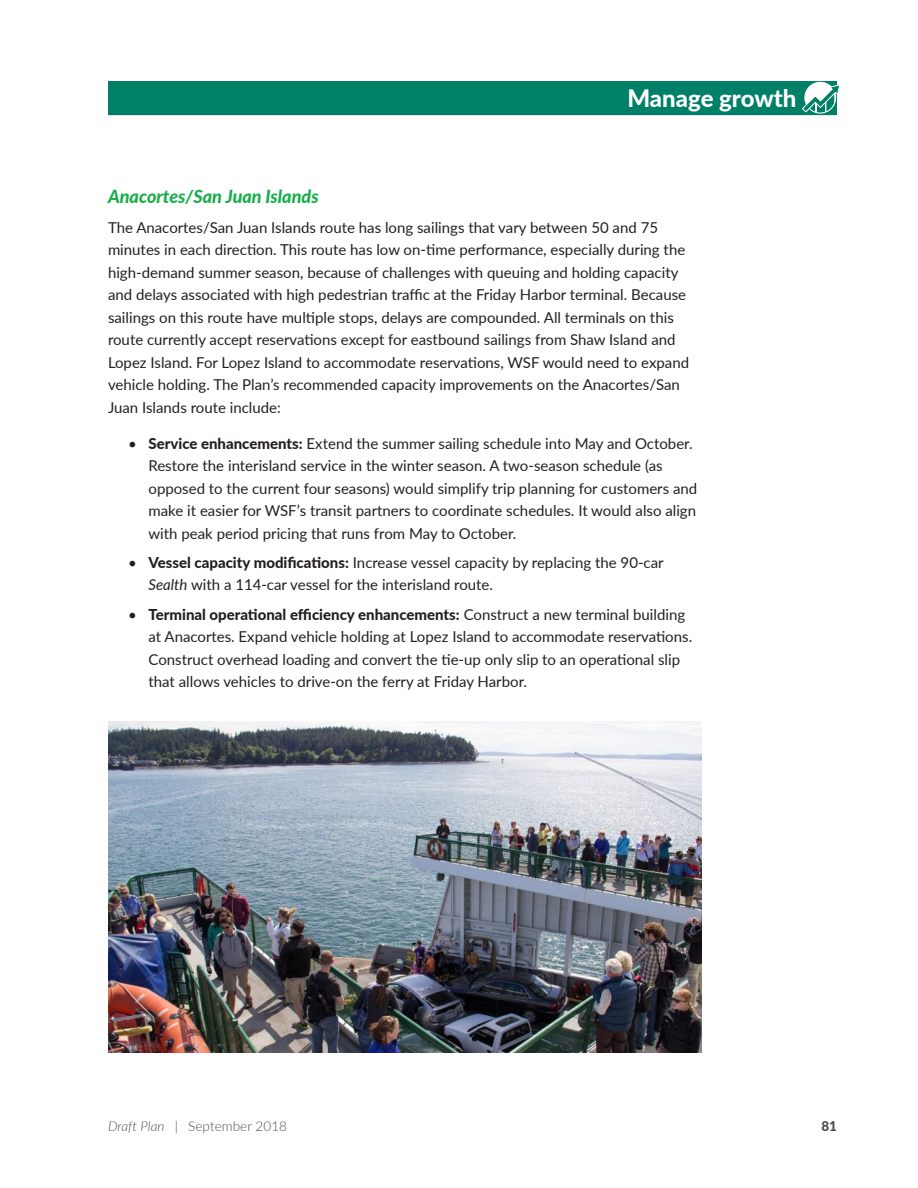
<style>
.page{position:relative;width:918px;height:1188px;background:#fff}
.page>*{position:absolute;margin:0;border:0;box-sizing:border-box;transform-origin:0 0}
.t1{font:800 24px "Lato";color:#fff}
.t2{font:italic 800 18px "Lato";color:#1aae4b}
.t3{font:15px/22.5px "Lato";color:#231f20}
.t4{font:300 13.5px "Lato";letter-spacing:.005em;color:#4b4c4d}
.t5{font:800 13.5px "Lato";color:#4b4c4d}
.s1{font-weight:800}
.s2{font-style:italic}
</style>
<div class="page">
<hr style="left:108px;top:114px;width:729px;height:1px;background:#a0a1a0">
<div style="left:108px;top:81px;width:729px;height:33px;background:#008066"></div>
<div style="left:804px;top:82px;width:32px;height:32px;border:1px solid #fff;border-radius:50%"></div>
<svg style="left:802px;top:84px;width:38px;height:29px"></svg>
<img style="left:108px;top:721px;width:594px;height:332px">
<h1 class="t1" style="left:627px;top:81px;width:171px">Manage growth</h1>
<p class="t2" style="left:108px;top:184px;width:212px">Anacortes/San Juan Islands</p>
<p class="t3" style="left:108px;top:215px;width:583px">The Anacortes/San Juan Islands route has long sailings that vary between 50 and 75 minutes in each direction. This route has low on-time performance, especially during the high-demand summer season, because of challenges with queuing and holding capacity and delays associated with high pedestrian traffic at the Friday Harbor terminal. Because sailings on this route have multiple stops, delays are compounded. All terminals on this route currently accept reservations except for eastbound sailings from Shaw Island and Lopez Island. For Lopez Island to accommodate reservations, WSF would need to expand vehicle holding. The Plan’s recommended capacity improvements on the Anacortes/San Juan Islands route include:</p>
<p class="t3" style="left:148px;top:431px;width:550px;text-indent:-20px">• <span class="s1">Service enhancements:</span> Extend the summer sailing schedule into May and October.<br>Restore the interisland service in the winter season. A two-season schedule (as opposed to the current four seasons) would simplify trip planning for customers and make it easier for WSF’s transit partners to coordinate schedules. It would also align with peak period pricing that runs from May to October.</p>
<p class="t3" style="left:148px;top:551px;width:517px;text-indent:-20px">• <span class="s1">Vessel capacity modifications:</span> Increase vessel capacity by replacing the 90-car<br><span class="s2">Sealth</span> with a 114-car vessel for the interisland route.</p>
<p class="t3" style="left:148px;top:602px;width:545px;text-indent:-20px">• <span class="s1">Terminal operational efficiency enhancements:</span> Construct a new terminal building at Anacortes. Expand vehicle holding at Lopez Island to accommodate reservations.<br>Construct overhead loading and convert the tie-up only slip to an operational slip that allows vehicles to drive-on the ferry at Friday Harbor.</p>
<p class="t4" style="left:108px;top:1117px;width:181px"><span class="s2">Draft Plan</span> | September 2018</p>
<p class="t5" style="left:821px;top:1116px;width:17px">81</p>
</div>
